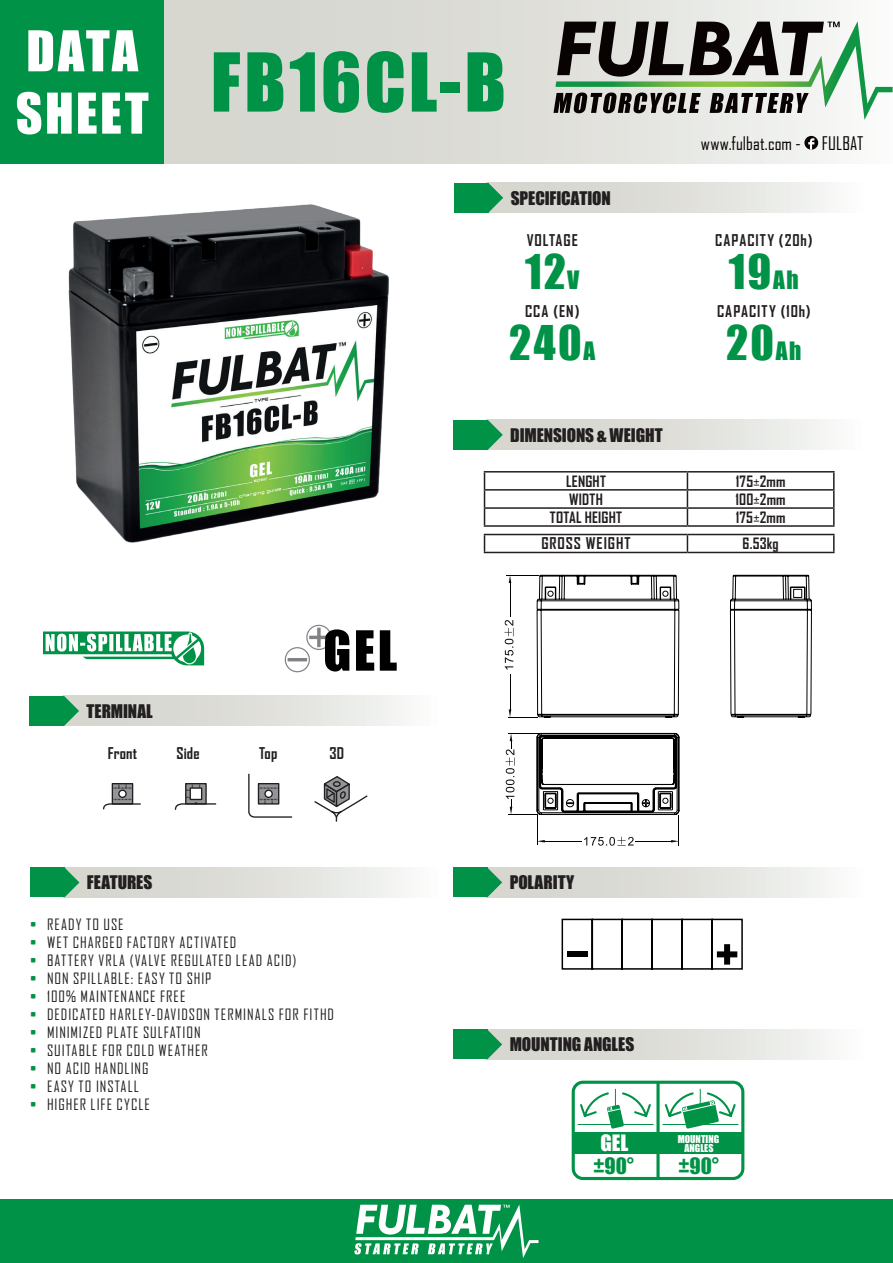
<style>
.page{position:relative;width:893px;height:1263px;background:#fff}
.page>*{position:absolute;margin:0;border:0;box-sizing:border-box;transform-origin:0 0}
.t1{font:75px "Impact";letter-spacing:.04em;color:#009246}
.t2{font:51.9px "Impact";color:#fff}
.t3{font:43.95px "Impact";letter-spacing:.05em;color:#009246}
.t4{font:20.7px "Impact";color:#009246}
.t5{font:20.7px "Impact";color:#fff}
.t6{font:18px "Agency FB";letter-spacing:.01em;color:#080302}
.t7{font:17.25px "Impact";letter-spacing:-.005em;color:#231f20}
.t8{font:700 15.6px "Agency FB";letter-spacing:.055em;color:#231f20}
.t9{font:15px "Agency FB";letter-spacing:.07em;color:#231f20}
.t10{font:700 15px "Agency FB";letter-spacing:.01em;color:#231f20}
.t11{font:9.9px/9.3px "Impact";color:#fff;text-align:center}
.s1{font-size:23.25px}
.s2{color:#009246}
</style>
<div class="page">
<div style="left:0;top:0;width:164px;height:164px;background:#009246"></div>
<div style="left:164px;top:0;width:729px;height:164px;background:linear-gradient(to right,#d0d0c9,#f3f4f3)"></div>
<div style="left:0;top:1199px;width:893px;height:64px;background:#009246"></div>
<img style="left:68px;top:205px;width:321px;height:337px">
<div style="left:63px;top:867px;width:377px;height:30px;background:linear-gradient(to right,#cfcec7,#f5f7f5)"></div>
<div style="left:30px;top:867px;width:34px;height:30px;background:#009246"></div>
<svg style="left:64px;top:867px;width:15px;height:30px"></svg>
<div style="left:63px;top:696px;width:377px;height:30px;background:linear-gradient(to right,#cfcec7,#f6f7f5)"></div>
<div style="left:30px;top:696px;width:34px;height:30px;background:#009246"></div>
<svg style="left:64px;top:696px;width:15px;height:30px"></svg>
<div style="left:486px;top:867px;width:377px;height:30px;background:linear-gradient(to right,#cfcec7,#f5f6f4)"></div>
<div style="left:453px;top:867px;width:34px;height:30px;background:#009246"></div>
<svg style="left:487px;top:867px;width:15px;height:30px"></svg>
<svg style="left:561px;top:918px;width:182px;height:52px"></svg>
<div style="left:567px;top:951px;width:20px;height:6px;background:#000"></div>
<div style="left:486px;top:1029px;width:377px;height:30px;background:linear-gradient(to right,#cfcec7,#f5f6f4)"></div>
<div style="left:453px;top:1029px;width:34px;height:30px;background:#009246"></div>
<svg style="left:487px;top:1029px;width:15px;height:30px"></svg>
<div style="left:572px;top:1081px;width:172px;height:99px;border:3px solid #009246;border-radius:10px"></div>
<div style="left:573px;top:1132px;width:170px;height:22px;background:#009246"></div>
<svg style="left:656px;top:1082px;width:4px;height:96px"></svg>
<hr style="left:616px;top:1124px;width:38px;height:1px;background:#009246">
<svg style="left:578px;top:1089px;width:73px;height:40px"></svg>
<hr style="left:662px;top:1124px;width:38px;height:1px;background:#009246">
<hr style="left:700px;top:1124px;width:38px;height:1px;background:#009246">
<svg style="left:664px;top:1089px;width:72px;height:40px"></svg>
<svg style="left:187px;top:785px;width:18px;height:12px"></svg>
<div style="left:185px;top:783px;width:22px;height:21px;border:1px solid #231f20"></div>
<svg style="left:186px;top:784px;width:7px;height:7px"></svg>
<div style="left:190px;top:788px;width:12px;height:11px;background:#fff"></div>
<div style="left:190px;top:787px;width:12px;height:13px;border:1px solid #231f20"></div>
<svg style="left:174px;top:797px;width:43px;height:13px"></svg>
<svg style="left:314px;top:776px;width:54px;height:46px"></svg>
<svg style="left:248px;top:773px;width:45px;height:45px"></svg>
<div style="left:112px;top:784px;width:21px;height:20px;background:#939598"></div>
<div style="left:112px;top:783px;width:21px;height:21px;border:1px solid #231f20"></div>
<svg style="left:119px;top:790px;width:7px;height:7px"></svg>
<div style="left:118px;top:789px;width:9px;height:9px;border:1px solid #231f20;border-radius:50%"></div>
<svg style="left:112px;top:784px;width:21px;height:5px"></svg>
<svg style="left:103px;top:799px;width:38px;height:11px"></svg>
<svg style="left:553px;top:21px;width:340px;height:99px"></svg>
<svg style="left:804px;top:136px;width:14px;height:14px"></svg>
<svg style="left:808px;top:138px;width:6px;height:12px"></svg>
<svg style="left:354px;top:1204px;width:184px;height:54px"></svg>
<div style="left:486px;top:420px;width:378px;height:30px;background:linear-gradient(to right,#cfcec7,#f6f7f5)"></div>
<div style="left:453px;top:420px;width:35px;height:30px;background:#009246"></div>
<svg style="left:488px;top:420px;width:15px;height:30px"></svg>
<hr style="left:484px;top:471px;width:203px;height:1px;background:#231f20">
<hr style="left:687px;top:471px;width:148px;height:1px;background:#231f20">
<hr style="left:484px;top:489px;width:203px;height:2px;background:#231f20">
<hr style="left:687px;top:489px;width:148px;height:2px;background:#231f20">
<hr style="left:484px;top:507px;width:203px;height:2px;background:#231f20">
<svg style="left:484px;top:472px;width:1px;height:53px"></svg>
<hr style="left:687px;top:507px;width:148px;height:2px;background:#231f20">
<svg style="left:687px;top:472px;width:1px;height:53px"></svg>
<svg style="left:833px;top:472px;width:2px;height:53px"></svg>
<hr style="left:484px;top:525px;width:203px;height:2px;background:#231f20">
<hr style="left:687px;top:525px;width:148px;height:2px;background:#231f20">
<hr style="left:484px;top:534px;width:203px;height:1px;background:#231f20">
<svg style="left:484px;top:535px;width:1px;height:17px"></svg>
<hr style="left:687px;top:534px;width:148px;height:1px;background:#231f20">
<svg style="left:687px;top:535px;width:1px;height:17px"></svg>
<svg style="left:833px;top:535px;width:2px;height:17px"></svg>
<hr style="left:484px;top:552px;width:203px;height:1px;background:#231f20">
<hr style="left:687px;top:552px;width:148px;height:1px;background:#231f20">
<svg style="left:540px;top:575px;width:272px;height:237px"></svg>
<svg style="left:537px;top:733px;width:142px;height:82px"></svg>
<hr style="left:508px;top:814px;width:30px;height:1px;background:#000001">
<hr style="left:508px;top:733px;width:31px;height:1px;background:#000001">
<svg style="left:505px;top:734px;width:10px;height:80px"></svg>
<hr style="left:537px;top:814px;width:1px;height:31px;background:#000001">
<hr style="left:679px;top:815px;width:1px;height:30px;background:#000001">
<hr style="left:544px;top:841px;width:37px;height:1px;background:#000001">
<hr style="left:635px;top:841px;width:36px;height:1px;background:#000001">
<svg style="left:584px;top:837px;width:50px;height:9px"></svg>
<svg style="left:538px;top:840px;width:7px;height:2px"></svg>
<svg style="left:671px;top:840px;width:8px;height:2px"></svg>
<svg style="left:504px;top:575px;width:175px;height:143px"></svg>
<hr style="left:510px;top:675px;width:1px;height:35px;background:#000001">
<hr style="left:510px;top:582px;width:1px;height:35px;background:#000001">
<svg style="left:43px;top:631px;width:161px;height:34px"></svg>
<svg style="left:285px;top:625px;width:64px;height:47px"></svg>
<svg style="left:356px;top:630px;width:18px;height:41px"></svg>
<svg style="left:380px;top:630px;width:17px;height:41px"></svg>
<div style="left:487px;top:183px;width:376px;height:30px;background:linear-gradient(to right,#cfcec7,#f5f6f4)"></div>
<div style="left:454px;top:183px;width:34px;height:30px;background:#009246"></div>
<svg style="left:488px;top:183px;width:15px;height:30px"></svg>
<h2 class="t2" style="left:26px;top:11px;width:113px">DATA</h2>
<h1 class="t1" style="left:16px;top:24px;width:492px"><sub>SHEET</sub> FB16CL-B</h1>
<p class="t7" style="left:511px;top:184px;width:102px">SPECIFICATION</p>
<p class="t8" style="left:527px;top:230px;width:53px">VOLTAGE</p>
<h3 class="t3" style="left:525px;top:237px;width:56px">12<span class="s1">V</span></h3>
<p class="t8" style="left:525px;top:302px;width:56px">CCA (EN)</p>
<h3 class="t3" style="left:509px;top:308px;width:88px">240<span class="s1">A</span></h3>
<p class="t6" style="left:701px;top:132px;width:164px">www.fulbat.com - FULBAT</p>
<p class="t8" style="left:715px;top:230px;width:99px">CAPACITY (20h)</p>
<h3 class="t3" style="left:729px;top:237px;width:71px">19<span class="s1">Ah</span></h3>
<p class="t8" style="left:717px;top:302px;width:95px">CAPACITY (10h)</p>
<h3 class="t3" style="left:726px;top:308px;width:77px">20<span class="s1">Ah</span></h3>
<p class="t7" style="left:87px;top:698px;width:68px">TERMINAL</p>
<p class="t8" style="left:108px;top:743px;width:31px">Front</p>
<p class="t8" style="left:177px;top:743px;width:24px">Side</p>
<p class="t8" style="left:259px;top:743px;width:20px">Top</p>
<p class="t8" style="left:330px;top:743px;width:16px">3D</p>
<p class="t7" style="left:87px;top:869px;width:67px">FEATURES</p>
<p class="t9" style="left:30px;top:915px;width:95px"><span class="s2">•</span> READY TO USE</p>
<p class="t9" style="left:30px;top:933px;width:208px"><span class="s2">•</span> WET CHARGED FACTORY ACTIVATED</p>
<p class="t9" style="left:30px;top:951px;width:268px"><span class="s2">•</span> BATTERY VRLA (VALVE REGULATED LEAD ACID)</p>
<p class="t9" style="left:30px;top:969px;width:183px"><span class="s2">•</span> NON SPILLABLE: EASY TO SHIP</p>
<p class="t9" style="left:30px;top:987px;width:157px"><span class="s2">•</span> 100% MAINTENANCE FREE</p>
<p class="t9" style="left:30px;top:1005px;width:305px"><span class="s2">•</span> DEDICATED HARLEY-DAVIDSON TERMINALS FOR FITHD</p>
<p class="t9" style="left:30px;top:1023px;width:172px"><span class="s2">•</span> MINIMIZED PLATE SULFATION</p>
<p class="t9" style="left:30px;top:1041px;width:179px"><span class="s2">•</span> SUITABLE FOR COLD WEATHER</p>
<p class="t9" style="left:30px;top:1059px;width:120px"><span class="s2">•</span> NO ACID HANDLING</p>
<p class="t9" style="left:30px;top:1077px;width:110px"><span class="s2">•</span> EASY TO INSTALL</p>
<p class="t9" style="left:30px;top:1095px;width:121px"><span class="s2">•</span> HIGHER LIFE CYCLE</p>
<p class="t7" style="left:510px;top:421px;width:154px">DIMENSIONS &amp; WEIGHT</p>
<p class="t10" style="left:566px;top:472px;width:41px">LENGHT</p>
<p class="t10" style="left:736px;top:472px;width:51px">175±2mm</p>
<p class="t10" style="left:569px;top:490px;width:35px">WIDTH</p>
<p class="t10" style="left:736px;top:490px;width:51px">100±2mm</p>
<p class="t10" style="left:550px;top:508px;width:74px">TOTAL HEIGHT</p>
<p class="t10" style="left:736px;top:508px;width:51px">175±2mm</p>
<p class="t8" style="left:541px;top:534px;width:91px">GROSS WEIGHT</p>
<p class="t10" style="left:743px;top:534px;width:38px">6.53kg</p>
<p class="t7" style="left:510px;top:869px;width:66px">POLARITY</p>
<p class="t7" style="left:510px;top:1031px;width:126px">MOUNTING ANGLES</p>
<p class="t11" style="left:678px;top:1134px;width:43px">MOUNTING<br>ANGLES</p>
<h3 class="t5" style="left:600px;top:1127px;width:29px">GEL</h3>
<h3 class="t4" style="left:594px;top:1150px;width:42px">±90°</h3>
<h3 class="t4" style="left:678px;top:1150px;width:42px">±90°</h3>
</div>
